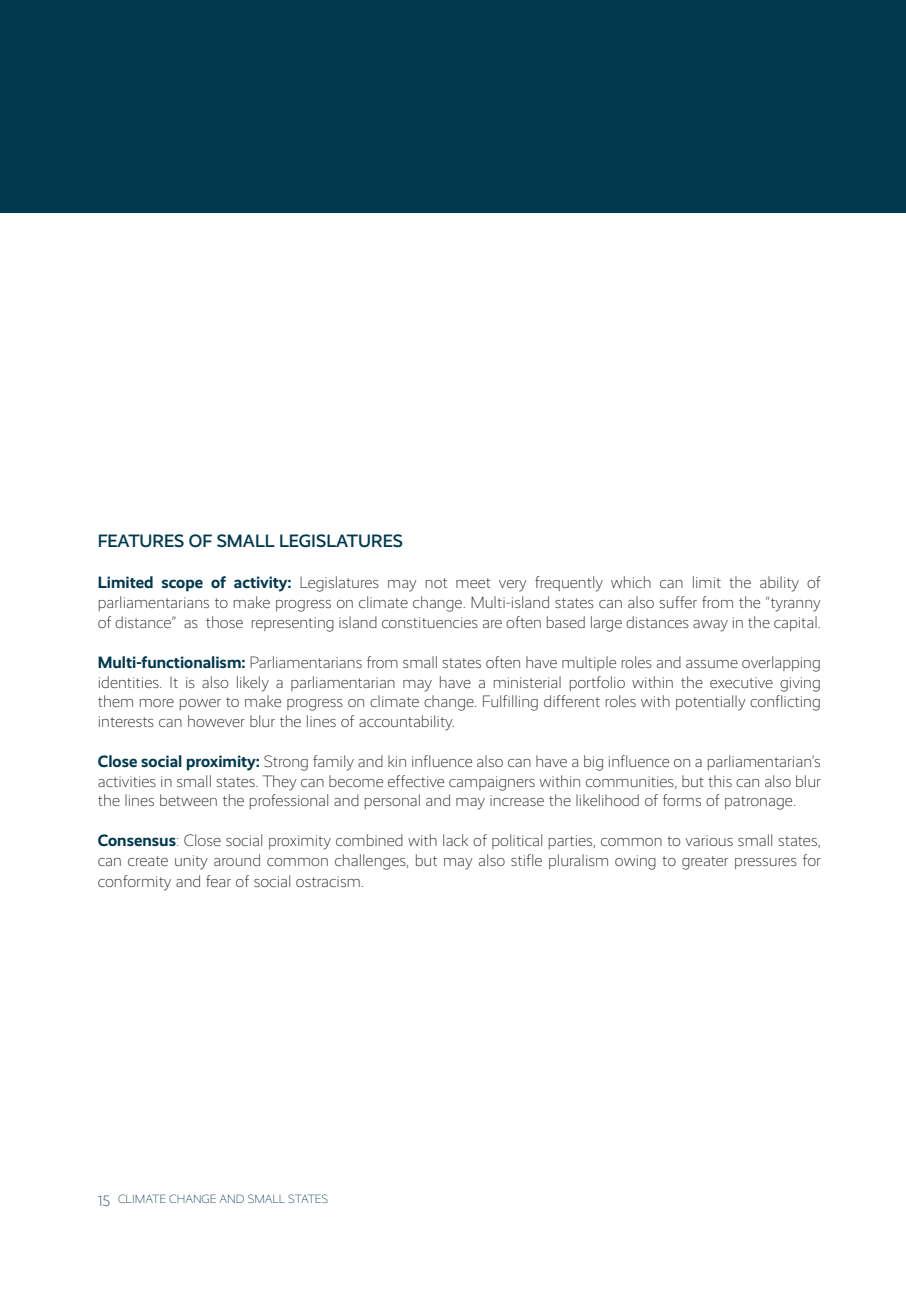
<style>
.page{position:relative;width:906px;height:1289px;background:#fff}
.page>*{position:absolute;margin:0;border:0;box-sizing:border-box;transform-origin:0 0}
.t1{font:500 18px "Realist";color:#00384e}
.t2{font:300 16.5px/19.8px "Realist";color:#231f20;text-align:justify}
.t3{font:300 12px "Realist";color:#00384e}
.s1{font-weight:700;color:#00384e}
.s2{color:#00384e}
.s3{font-size:15px}
</style>
<div class="page">
<div style="left:0;top:0;width:906px;height:213px;background:#00384e"></div>
<p class="t1" style="left:98px;top:530px;width:306px">FEATURES OF SMALL LEGISLATURES</p>
<p class="t2" style="left:98px;top:573px;width:724px"><span class="s1">Limited scope of activity:</span> Legislatures may not meet very frequently which can limit the ability of parliamentarians to make progress on climate change. Multi-island states can also suffer from the “tyranny of distance” as those representing island constituencies are often based large distances away in the capital.</p>
<p class="t2" style="left:98px;top:652px;width:724px"><span class="s1">Multi-functionalism:</span> Parliamentarians from small states often have multiple roles and assume overlapping identities. It is also likely a parliamentarian may have a ministerial portfolio within the executive giving them more power to make progress on climate change. Fulfilling different roles with potentially conflicting interests can however blur the lines of accountability.</p>
<p class="t2" style="left:98px;top:751px;width:724px"><span class="s1">Close social proximity:</span> Strong family and kin influence also can have a big influence on a parliamentarian’s activities in small states. They can become effective campaigners within communities, but this can also blur the lines between the professional and personal and may increase the likelihood of forms of patronage.</p>
<p class="t2" style="left:98px;top:830px;width:724px"><span class="s1">Consensus</span><span class="s2">:</span> Close social proximity combined with lack of political parties, common to various small states, can create unity around common challenges, but may also stifle pluralism owing to greater pressures for</p>
<p class="t2" style="left:98px;top:872px;width:268px">conformity and fear of social ostracism.</p>
<p class="t3" style="left:98px;top:1192px;width:232px"><span class="s3">15</span> CLIMATE CHANGE AND SMALL STATES</p>
</div>
